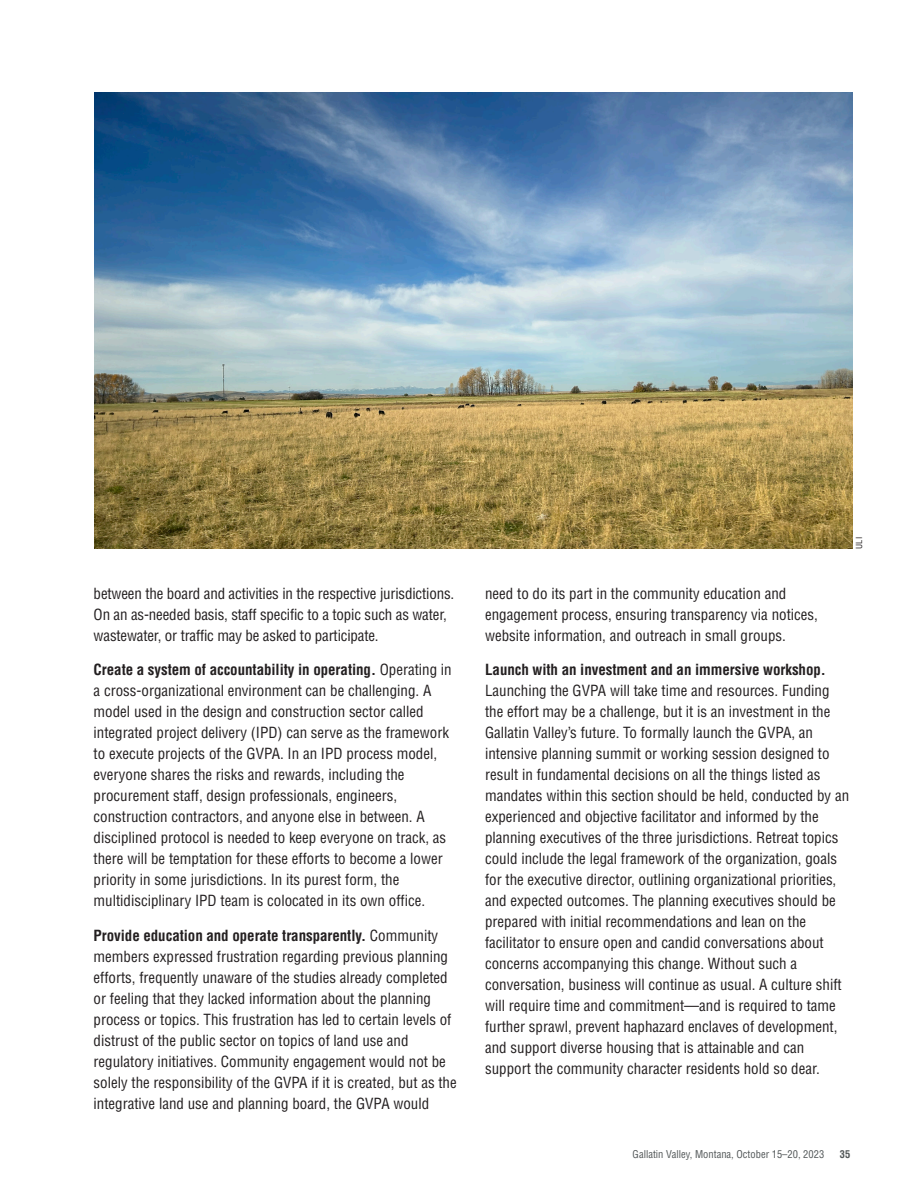
<style>
.page{position:relative;width:918px;height:1188px;background:#fff}
.page>*{position:absolute;margin:0;border:0;box-sizing:border-box;transform-origin:0 0}
.Cashiers_body_text{font:condensed 15px/21px "Helvetica";color:#231f20}
.t1{font:condensed 10.5px "Helvetica";color:#525758}
.t2{font:700 condensed 10.5px "Helvetica";color:#525758}
.Credit{font:condensed 8.25px "Helvetica";color:#231f20}
.s1{font-weight:700}
</style>
<div class="page">
<img style="left:94px;top:93px;width:759px;height:456px">
<p class="Cashiers_body_text" style="left:94px;top:583px;width:362px">between the board and activities in the respective jurisdictions.<br>On an as-needed basis, staff specific to a topic such as water, wastewater, or traffic may be asked to participate.</p>
<p class="Cashiers_body_text" style="left:94px;top:659px;width:360px"><span class="s1">Create a system of accountability in operating.</span> Operating in a cross-organizational environment can be challenging. A model used in the design and construction sector called integrated project delivery (IPD) can serve as the framework to execute projects of the GVPA. In an IPD process model, everyone shares the risks and rewards, including the procurement staff, design professionals, engineers, construction contractors, and anyone else in between. A disciplined protocol is needed to keep everyone on track, as there will be temptation for these efforts to become a lower priority in some jurisdictions. In its purest form, the multidisciplinary IPD team is colocated in its own office.</p>
<p class="Cashiers_body_text" style="left:94px;top:925px;width:365px"><span class="s1">Provide education and operate transparently.</span> Community members expressed frustration regarding previous planning efforts, frequently unaware of the studies already completed or feeling that they lacked information about the planning process or topics. This frustration has led to certain levels of distrust of the public sector on topics of land use and regulatory initiatives. Community engagement would not be solely the responsibility of the GVPA if it is created, but as the integrative land use and planning board, the GVPA would</p>
<p class="Credit" style="left:854px;top:549px;width:13px;rotate:-90deg">ULI</p>
<p class="Cashiers_body_text" style="left:485px;top:583px;width:334px">need to do its part in the community education and engagement process, ensuring transparency via notices, website information, and outreach in small groups.</p>
<p class="Cashiers_body_text" style="left:485px;top:659px;width:366px"><span class="s1">Launch with an investment and an immersive workshop.<br></span>Launching the GVPA will take time and resources. Funding the effort may be a challenge, but it is an investment in the Gallatin Valley’s future. To formally launch the GVPA, an intensive planning summit or working session designed to result in fundamental decisions on all the things listed as mandates within this section should be held, conducted by an experienced and objective facilitator and informed by the planning executives of the three jurisdictions. Retreat topics could include the legal framework of the organization, goals for the executive director, outlining organizational priorities, and expected outcomes. The planning executives should be prepared with initial recommendations and lean on the facilitator to ensure open and candid conversations about concerns accompanying this change. Without such a conversation, business will continue as usual. A culture shift will require time and commitment—and is required to tame further sprawl, prevent haphazard enclaves of development, and support diverse housing that is attainable and can support the community character residents hold so dear.</p>
<p class="t1" style="left:633px;top:1148px;width:193px">Gallatin Valley, Montana, October 15–20, 2023</p>
<p class="t2" style="left:840px;top:1148px;width:12px">35</p>
</div>
